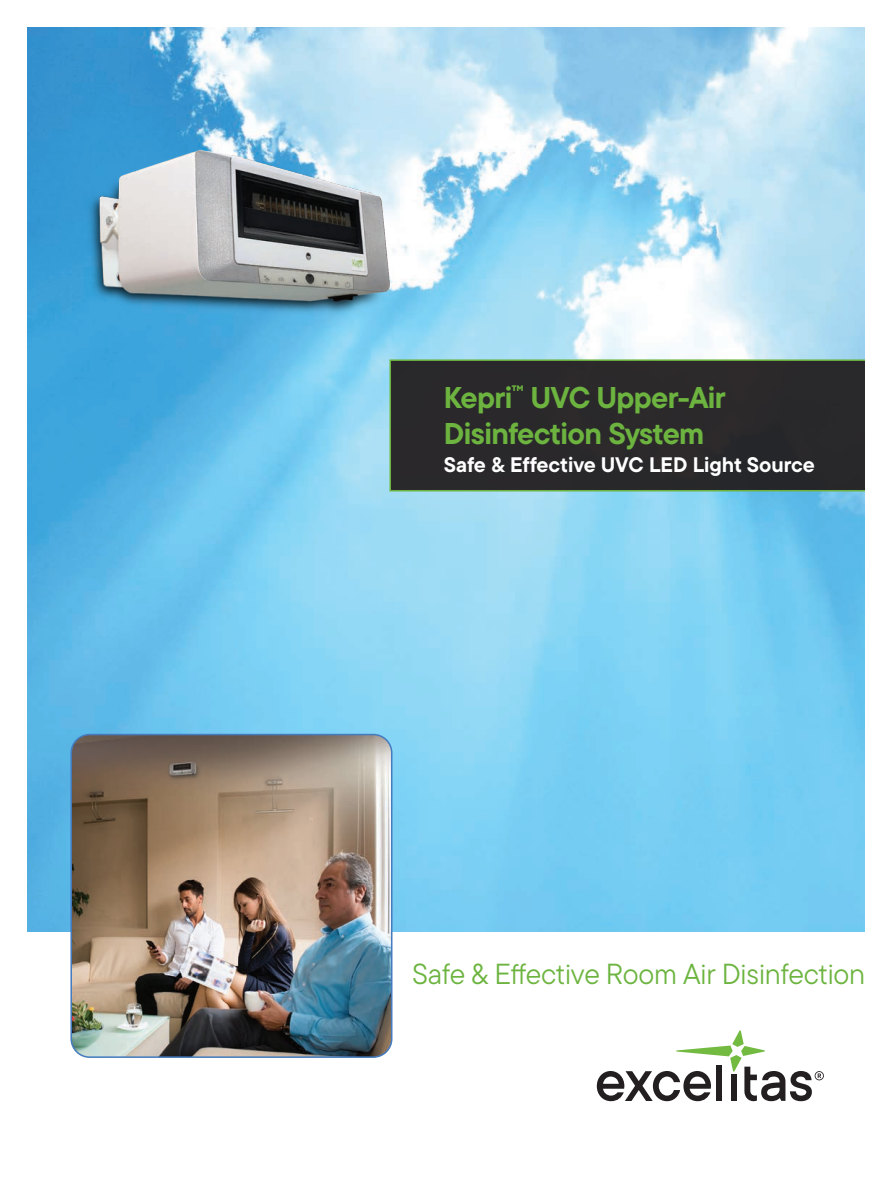
<style>
.page{position:relative;width:893px;height:1191px;background:#fff}
.page>*{position:absolute;margin:0;border:0;box-sizing:border-box;transform-origin:0 0}
.t1{font:700 30px/36px "TT Commons Pro";letter-spacing:-.02em;color:#6cb43f}
.t2{font:28.95px "TT Commons Pro";letter-spacing:-.005em;color:#6cb43f}
.t3{font:700 21px "TT Commons Pro";color:#fff}
</style>
<div class="page">
<img style="left:27px;top:27px;width:838px;height:904px">
<div style="left:390px;top:360px;width:486px;height:130px;background:#2a282a"></div>
<div style="left:389px;top:359px;width:487px;height:132px;border:2px solid #6cb43f"></div>
<div style="left:866px;top:0;width:27px;height:1191px;background:#fff"></div>
<img style="left:66px;top:124px;width:335px;height:268px">
<img style="left:71px;top:734px;width:321px;height:323px">
<div style="left:70px;top:734px;width:322px;height:324px;border:2px solid #457bbf;border-radius:18px"></div>
<svg style="left:597px;top:1030px;width:227px;height:71px"></svg>
<p class="t1" style="left:444px;top:379px;width:283px">Kepri<sup>™</sup> UVC Upper-Air<br>Disinfection System</p>
<p class="t3" style="left:444px;top:448px;width:373px">Safe &amp; Effective UVC LED Light Source</p>
<p class="t2" style="left:412px;top:953px;width:455px">Safe &amp; Effective Room Air Disinfection</p>
</div>
